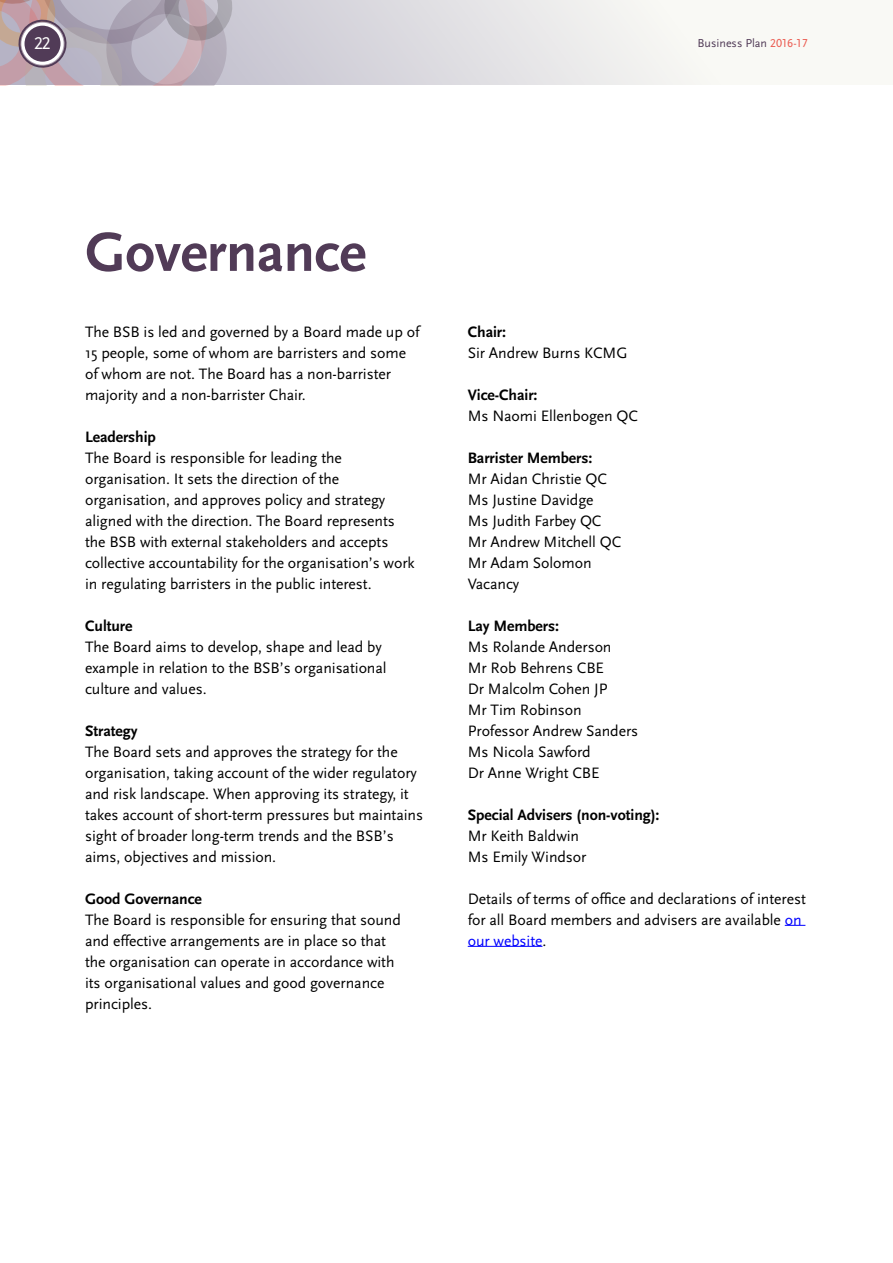
<style>
.page{position:relative;width:893px;height:1263px;background:#fff}
.page>*{position:absolute;margin:0;border:0;box-sizing:border-box;transform-origin:0 0}
.t1{font:700 57.6px "Scala Sans";letter-spacing:-.01em;color:#513b57}
.t2{font:18px "Scala Sans Caps";color:#fff}
.t3{font:15.75px/21px "Scala Sans";letter-spacing:-.005em;color:#000}
.t4{font:700 15.75px "Scala Sans";letter-spacing:-.005em;color:#000}
.t5{font:12px "Scala Sans";color:#513b57}
.s1{font-family:"Scala Sans Caps";color:#eb5b50}
.s2{color:#00f}
</style>
<div class="page">
<svg style="left:242px;top:0;width:479px;height:85px"></svg>
<svg style="left:0;top:0;width:242px;height:85px;background:#b2a6b3"></svg>
<svg style="left:785px;top:925px;width:20px;height:1px"></svg>
<hr style="left:468px;top:946px;width:74px;height:1px;background:#00f">
<p class="t2" style="left:34px;top:34px;width:18px">22</p>
<p class="t5" style="left:697px;top:37px;width:112px">Business Plan <span class="s1">2016-17</span></p>
<h1 class="t1" style="left:85px;top:221px;width:283px">Governance</h1>
<p class="t3" style="left:85px;top:321px;width:336px">The BSB is led and governed by a Board made up of 15 people, some of whom are barristers and some of whom are not. The Board has a non-barrister majority and a non-barrister Chair.</p>
<p class="t4" style="left:85px;top:428px;width:72px">Leadership</p>
<p class="t3" style="left:85px;top:447px;width:331px">The Board is responsible for leading the organisation. It sets the direction of the organisation, and approves policy and strategy aligned with the direction. The Board represents the BSB with external stakeholders and accepts collective accountability for the organisation’s work in regulating barristers in the public interest.</p>
<p class="t4" style="left:85px;top:617px;width:49px">Culture</p>
<p class="t3" style="left:85px;top:636px;width:303px">The Board aims to develop, shape and lead by example in relation to the BSB’s organisational culture and values.</p>
<p class="t4" style="left:85px;top:722px;width:54px">Strategy</p>
<p class="t3" style="left:85px;top:741px;width:340px">The Board sets and approves the strategy for the organisation, taking account of the wider regulatory and risk landscape. When approving its strategy, it takes account of short-term pressures but maintains sight of broader long-term trends and the BSB’s aims, objectives and mission.</p>
<p class="t4" style="left:85px;top:890px;width:118px">Good Governance</p>
<p class="t3" style="left:85px;top:909px;width:317px">The Board is responsible for ensuring that sound and effective arrangements are in place so that the organisation can operate in accordance with its organisational values and good governance principles.</p>
<p class="t4" style="left:468px;top:323px;width:40px">Chair:</p>
<p class="t3" style="left:468px;top:342px;width:161px">Sir Andrew Burns KCMG</p>
<p class="t4" style="left:468px;top:386px;width:71px">Vice-Chair:</p>
<p class="t3" style="left:468px;top:405px;width:172px">Ms Naomi Ellenbogen QC</p>
<p class="t4" style="left:468px;top:449px;width:126px">Barrister Members:</p>
<p class="t3" style="left:468px;top:468px;width:155px">Mr Aidan Christie QC<br>Ms Justine Davidge<br>Ms Judith Farbey QC<br>Mr Andrew Mitchell QC<br>Mr Adam Solomon<br>Vacancy</p>
<p class="t4" style="left:468px;top:617px;width:93px">Lay Members:</p>
<p class="t3" style="left:468px;top:636px;width:172px">Ms Rolande Anderson<br>Mr Rob Behrens CBE<br>Dr Malcolm Cohen JP<br>Mr Tim Robinson<br>Professor Andrew Sanders<br>Ms Nicola Sawford<br>Dr Anne Wright CBE</p>
<p class="t4" style="left:468px;top:806px;width:193px">Special Advisers (non-voting):</p>
<p class="t3" style="left:468px;top:825px;width:120px">Mr Keith Baldwin<br>Ms Emily Windsor</p>
<p class="t3" style="left:468px;top:888px;width:340px">Details of terms of office and declarations of interest for all Board members and advisers are available <span class="s2">on our website</span>.</p>
</div>
